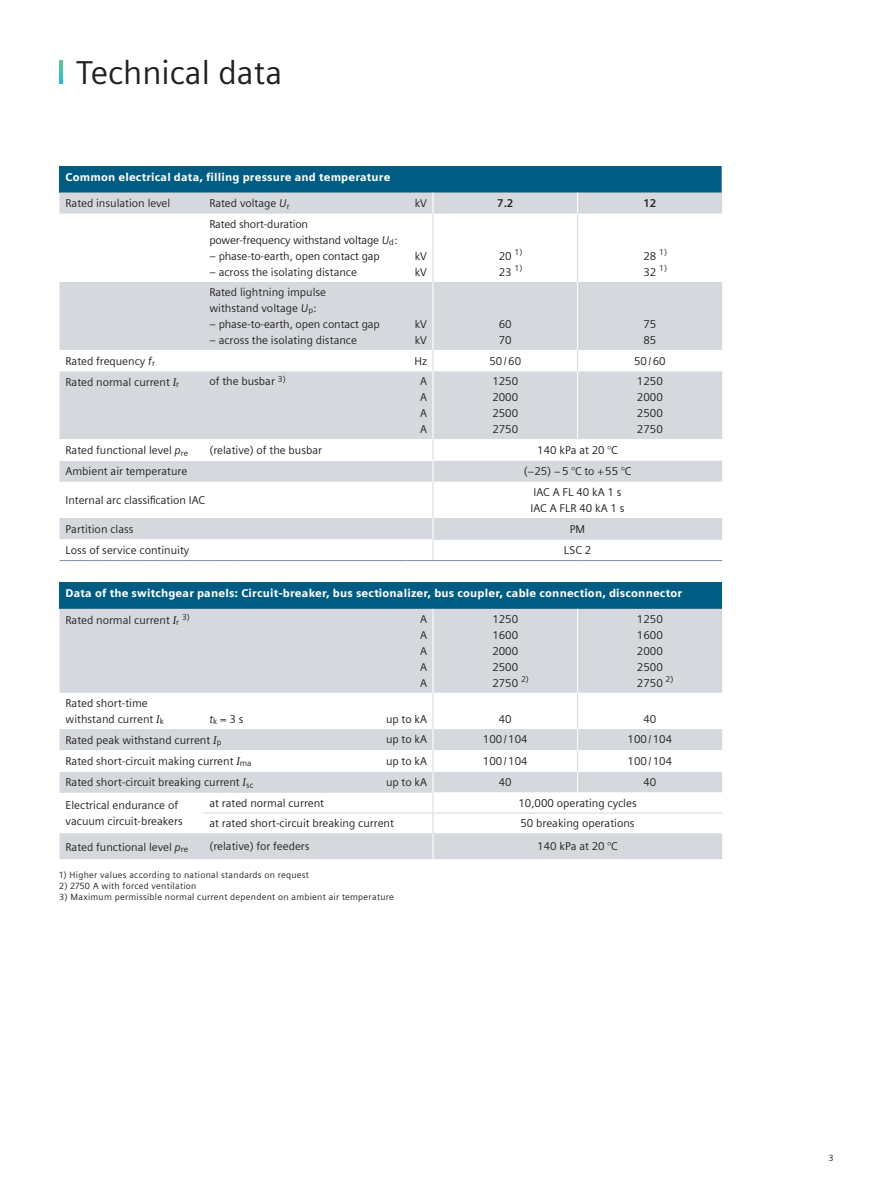
<style>
.page{position:relative;width:893px;height:1191px;background:#fff}
.page>*{position:absolute;margin:0;border:0;box-sizing:border-box;transform-origin:0 0}
.t1{font:33px "Siemens Sans";color:#231f20}
.t2{font:11.25px/15.9px "Siemens Sans";color:#231f20}
.t3{font:900 11.25px "Siemens Sans";letter-spacing:.015em;color:#fff}
.t4{font:700 11.25px "Siemens Sans";color:#231f20}
.t5{font:9px "Siemens Sans";letter-spacing:.03em;color:#231f20}
.t6{font:8.4px/15.9px "Siemens Sans";color:#231f20}
.s1{font-style:italic}
.s2{font-family:"Siemens Serif";font-style:italic}
</style>
<div class="page">
<div style="left:60px;top:166px;width:662px;height:26px;background:#015c83"></div>
<div style="left:60px;top:192px;width:662px;height:158px;background:#d5d9de"></div>
<svg style="left:60px;top:214px;width:662px;height:68px"></svg>
<svg style="left:60px;top:371px;width:662px;height:168px;fill:#d5d9de"></svg>
<hr style="left:577px;top:282px;width:1px;height:68px;background:#fff">
<hr style="left:577px;top:371px;width:1px;height:68px;background:#fff">
<hr style="left:577px;top:214px;width:1px;height:68px;background:#d5d9de">
<svg style="left:577px;top:350px;width:1px;height:21px"></svg>
<hr style="left:433px;top:214px;width:1px;height:68px;background:#d5d9de">
<svg style="left:432px;top:350px;width:2px;height:21px"></svg>
<hr style="left:433px;top:282px;width:1px;height:68px;background:#fff">
<hr style="left:433px;top:371px;width:1px;height:68px;background:#fff">
<svg style="left:433px;top:192px;width:1px;height:22px"></svg>
<svg style="left:577px;top:192px;width:1px;height:22px"></svg>
<hr style="left:433px;top:539px;width:145px;height:1px;background:#d5d9de">
<hr style="left:578px;top:539px;width:144px;height:1px;background:#d5d9de">
<svg style="left:407px;top:439px;width:27px;height:43px"></svg>
<hr style="left:433px;top:482px;width:1px;height:36px;background:#d5d9de">
<hr style="left:233px;top:560px;width:174px;height:1px;background:#858ea3">
<svg style="left:407px;top:518px;width:27px;height:43px"></svg>
<hr style="left:433px;top:560px;width:145px;height:1px;background:#858ea3">
<hr style="left:578px;top:560px;width:144px;height:1px;background:#858ea3">
<svg style="left:60px;top:560px;width:173px;height:1px"></svg>
<svg style="left:60px;top:460px;width:173px;height:1px"></svg>
<hr style="left:233px;top:460px;width:174px;height:1px;background:#fff">
<div style="left:60px;top:582px;width:662px;height:27px;background:#015c83"></div>
<div style="left:60px;top:609px;width:662px;height:84px;background:#d5d9de"></div>
<hr style="left:433px;top:609px;width:1px;height:84px;background:#fff">
<hr style="left:577px;top:609px;width:1px;height:84px;background:#fff">
<svg style="left:60px;top:693px;width:662px;height:166px"></svg>
<svg style="left:60px;top:61px;width:3px;height:23px"></svg>
<h1 class="t1" style="left:76px;top:47px;width:208px">Technical data</h1>
<p class="t3" style="left:66px;top:170px;width:326px">Common electrical data, filling pressure and temperature</p>
<p class="t2" style="left:66px;top:195px;width:106px">Rated insulation level</p>
<p class="t2" style="left:209px;top:195px;width:82px">Rated voltage <span class="s1">U</span><sub>r</sub></p>
<p class="t2" style="left:415px;top:195px;width:14px">kV</p>
<p class="t4" style="left:497px;top:197px;width:18px">7.2</p>
<p class="t4" style="left:643px;top:197px;width:14px">12</p>
<p class="t2" style="left:209px;top:215px;width:189px">Rated short-duration<br>power-frequency withstand voltage <span class="s1">U</span><sub>d</sub>:</p>
<p class="t2" style="left:209px;top:247px;width:172px">– phase-to-earth, open contact gap</p>
<p class="t2" style="left:209px;top:263px;width:149px">– across the isolating distance</p>
<p class="t6" style="left:515px;top:243px;width:9px">1)<br>1)</p>
<p class="t6" style="left:659px;top:243px;width:9px">1)<br>1)</p>
<p class="t2" style="left:415px;top:247px;width:14px">kV kV</p>
<p class="t2" style="left:499px;top:247px;width:14px">20<br>23</p>
<p class="t2" style="left:643px;top:247px;width:14px">28<br>32</p>
<p class="t2" style="left:209px;top:283px;width:118px">Rated lightning impulse withstand voltage <span class="s1">U</span><sub>p</sub>:</p>
<p class="t2" style="left:209px;top:315px;width:172px">– phase-to-earth, open contact gap</p>
<p class="t2" style="left:209px;top:331px;width:149px">– across the isolating distance</p>
<p class="t2" style="left:415px;top:315px;width:14px">kV kV</p>
<p class="t2" style="left:499px;top:315px;width:14px">60<br>70</p>
<p class="t2" style="left:643px;top:315px;width:14px">75<br>85</p>
<p class="t2" style="left:66px;top:352px;width:91px">Rated frequency <span class="s1">f</span><sub>r</sub></p>
<p class="t2" style="left:414px;top:352px;width:14px">Hz</p>
<p class="t2" style="left:489px;top:352px;width:33px">50/60</p>
<p class="t2" style="left:634px;top:352px;width:33px">50/60</p>
<p class="t2" style="left:66px;top:373px;width:115px">Rated normal current <span class="s2">I</span><sub>r</sub></p>
<p class="t2" style="left:209px;top:373px;width:78px">of the busbar <sup>3)</sup></p>
<p class="t2" style="left:420px;top:373px;width:9px;text-align:justify">A A A A</p>
<p class="t2" style="left:492px;top:373px;width:27px;text-align:justify">1250<br>2000<br>2500<br>2750</p>
<p class="t2" style="left:637px;top:373px;width:27px;text-align:justify">1250<br>2000<br>2500<br>2750</p>
<p class="t2" style="left:66px;top:442px;width:124px">Rated functional level <span class="s1">p</span><sub>re</sub></p>
<p class="t2" style="left:209px;top:441px;width:114px">(relative) of the busbar</p>
<p class="t2" style="left:537px;top:441px;width:82px">140 kPa at 20 °C</p>
<p class="t2" style="left:66px;top:463px;width:123px">Ambient air temperature</p>
<p class="t2" style="left:524px;top:463px;width:109px">(−25) −5 °C to +55 °C</p>
<p class="t2" style="left:66px;top:491px;width:141px">Internal arc classification IAC</p>
<p class="t2" style="left:531px;top:483px;width:95px">IAC A FL 40 kA 1 s<br>IAC A FLR 40 kA 1 s</p>
<p class="t2" style="left:66px;top:520px;width:69px">Partition class</p>
<p class="t2" style="left:570px;top:520px;width:17px">PM</p>
<p class="t2" style="left:66px;top:541px;width:125px">Loss of service continuity</p>
<p class="t2" style="left:564px;top:541px;width:29px">LSC 2</p>
<p class="t3" style="left:66px;top:586px;width:618px">Data of the switchgear panels: Circuit-breaker, bus sectionalizer, bus coupler, cable connection, disconnector</p>
<p class="t2" style="left:66px;top:611px;width:115px">Rated normal current <span class="s2">I</span><sub>r</sub></p>
<p class="t6" style="left:182px;top:609px;width:9px">3)</p>
<p class="t2" style="left:420px;top:610px;width:9px;text-align:justify">A A A A A</p>
<p class="t2" style="left:492px;top:610px;width:27px;text-align:justify">1250<br>1600<br>2000<br>2500<br>2750</p>
<p class="t2" style="left:637px;top:610px;width:27px;text-align:justify">1250<br>1600<br>2000<br>2500<br>2750</p>
<p class="t2" style="left:66px;top:694px;width:100px">Rated short-time withstand current <span class="s2">I</span><sub>k</sub></p>
<p class="t6" style="left:521px;top:670px;width:9px">2)</p>
<p class="t6" style="left:666px;top:670px;width:9px">2)</p>
<p class="t2" style="left:209px;top:710px;width:36px"><span class="s1">t</span><sub>k</sub> = 3 s</p>
<p class="t2" style="left:386px;top:710px;width:42px">up to kA</p>
<p class="t2" style="left:499px;top:710px;width:14px">40</p>
<p class="t2" style="left:643px;top:710px;width:14px">40</p>
<p class="t2" style="left:66px;top:731px;width:157px">Rated peak withstand current <span class="s2">I</span><sub>p</sub></p>
<p class="t2" style="left:386px;top:730px;width:42px">up to kA</p>
<p class="t2" style="left:483px;top:730px;width:46px">100/104</p>
<p class="t2" style="left:627px;top:730px;width:46px">100/104</p>
<p class="t2" style="left:66px;top:752px;width:188px">Rated short-circuit making current <span class="s2">I</span><sub>ma</sub></p>
<p class="t2" style="left:386px;top:752px;width:42px">up to kA</p>
<p class="t2" style="left:483px;top:752px;width:46px">100/104</p>
<p class="t2" style="left:627px;top:752px;width:46px">100/104</p>
<p class="t2" style="left:66px;top:773px;width:190px">Rated short-circuit breaking current <span class="s2">I</span><sub>sc</sub></p>
<p class="t2" style="left:386px;top:773px;width:42px">up to kA</p>
<p class="t2" style="left:499px;top:773px;width:14px">40</p>
<p class="t2" style="left:643px;top:773px;width:14px">40</p>
<p class="t2" style="left:66px;top:796px;width:119px">Electrical endurance of vacuum circuit-breakers</p>
<p class="t2" style="left:209px;top:794px;width:116px">at rated normal current</p>
<p class="t2" style="left:518px;top:794px;width:120px">10,000 operating cycles</p>
<p class="t2" style="left:209px;top:814px;width:186px">at rated short-circuit breaking current</p>
<p class="t2" style="left:520px;top:814px;width:116px">50 breaking operations</p>
<p class="t2" style="left:66px;top:838px;width:124px">Rated functional level <span class="s1">p</span><sub>re</sub></p>
<p class="t2" style="left:209px;top:838px;width:102px">(relative) for feeders</p>
<p class="t2" style="left:537px;top:838px;width:82px">140 kPa at 20 °C</p>
<p class="t5" style="left:60px;top:868px;width:251px">1) Higher values according to national standards on request</p>
<p class="t5" style="left:60px;top:879px;width:138px">2) 2750 A with forced ventilation</p>
<p class="t5" style="left:60px;top:889px;width:336px">3) Maximum permissible normal current dependent on ambient air temperature</p>
<p class="t5" style="left:829px;top:1151px;width:6px">3</p>
</div>
